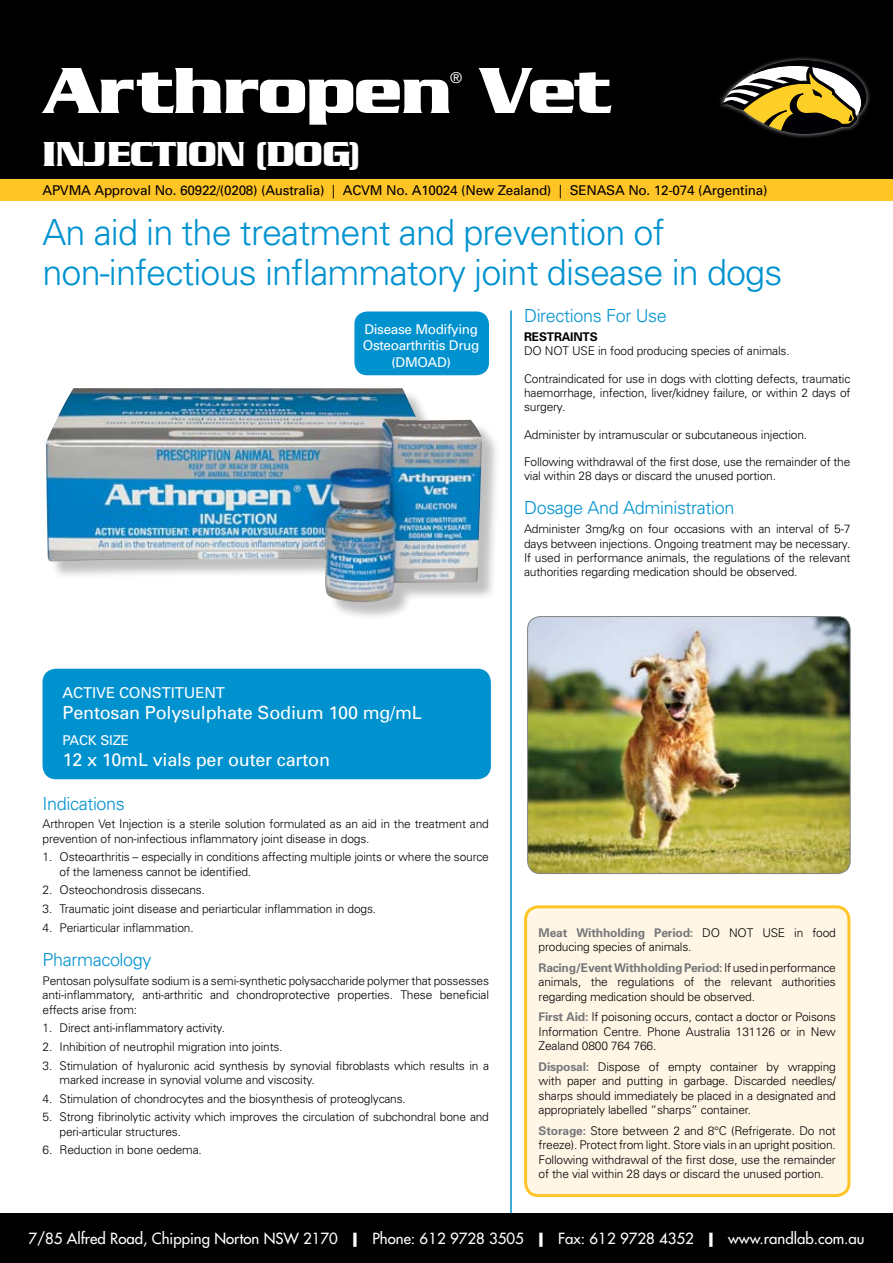
<style>
.page{position:relative;width:893px;height:1263px;background:#fff}
.page>*{position:absolute;margin:0;border:0;box-sizing:border-box;transform-origin:0 0}
.t1{font:67.5px "Serpentine Bold DTC";letter-spacing:-.025em;color:#fff}
.t2{font:300 36px/40.5px "Univers";letter-spacing:-.025em;color:#0092cf}
.t3{font:36px "Serpentine Bold DTC";letter-spacing:-.025em;color:#fff}
.t4{font:300 18px "Univers";letter-spacing:-.02em;color:#0092cf}
.t5{font:18px "Univers";letter-spacing:-.01em;color:#fff}
.t6{font:15.15px "Helvetica Neue";color:#fff}
.t7{font:15px "Futura";color:#fff}
.t8{font:15px "Univers";letter-spacing:-.01em;color:#fff}
.t9{font:13.5px "Univers";letter-spacing:-.02em;color:#000}
.t10{font:13.5px/16.5px "Univers";letter-spacing:-.025em;color:#fff;text-align:center}
.t11{font:300 12px/14.4px "Univers";letter-spacing:-.015em;color:#000;text-align:justify}
.t12{font:700 12px "Univers";letter-spacing:-.015em;color:#000}
.s1{font-weight:700;color:#77787b}
.s2{font-weight:700}
</style>
<div class="page">
<div style="left:0;top:1212px;width:893px;height:51px;background:#010101"></div>
<div style="left:0;top:0;width:893px;height:201px;background:#000"></div>
<div style="left:0;top:179px;width:893px;height:22px;background:#ffc425"></div>
<hr style="left:510px;top:310px;width:2px;height:902px;background:#0092cf">
<div style="left:526px;top:907px;width:323px;height:288px;background:#fff6e6;border-radius:13px"></div>
<div style="left:524px;top:905px;width:326px;height:292px;border:3px solid #ffc425;border-radius:13px"></div>
<div style="left:48px;top:390px;width:464px;height:247px;background:#000;opacity:.25"></div>
<img style="left:46px;top:388px;width:436px;height:214px">
<img style="left:528px;top:616px;width:322px;height:257px">
<div style="left:527px;top:616px;width:323px;height:258px;border:1px solid #808285;border-radius:13px"></div>
<div style="left:43px;top:669px;width:447px;height:109px;background:#0092cf;border-radius:13px"></div>
<div style="left:43px;top:669px;width:448px;height:110px;border:2px solid #0092cf;border-radius:13px"></div>
<div style="left:354px;top:311px;width:135px;height:64px;background:#0092cf;border-radius:13px"></div>
<div style="left:718px;top:56px;width:153px;height:82px;background:#fff;opacity:.6"></div>
<svg style="left:718px;top:56px;width:149px;height:78px"></svg>
<h1 class="t1" style="left:43px;top:54px;width:570px">Arthropen Vet</h1>
<p class="t6" style="left:450px;top:69px;width:14px">®</p>
<h2 class="t3" style="left:43px;top:134px;width:321px">INJeCtION (DOG)</h2>
<p class="t9" style="left:43px;top:183px;width:726px">APVMA Approval No. 60922/(0208) (Australia) | ACVM No. A10024 (New Zealand) | SENASA No. 12-074 (Argentina)</p>
<h2 class="t2" style="left:43px;top:212px;width:741px">An aid in the treatment and prevention of non-infectious inflammatory joint disease in dogs</h2>
<p class="t10" style="left:363px;top:321px;width:118px">Disease Modifying<br>Osteoarthritis Drug (DMOAD)</p>
<h3 class="t4" style="left:524px;top:305px;width:144px">Directions For Use</h3>
<p class="t12" style="left:524px;top:329px;width:75px">RESTRAINTS</p>
<p class="t11" style="left:524px;top:344px;width:267px">DO NOT USE in food producing species of animals.</p>
<p class="t11" style="left:524px;top:371px;width:328px">Contraindicated for use in dogs with clotting defects, traumatic haemorrhage, infection, liver/kidney failure, or within 2 days of surgery.</p>
<p class="t11" style="left:524px;top:427px;width:285px">Administer by intramuscular or subcutaneous injection.</p>
<p class="t11" style="left:524px;top:454px;width:328px">Following withdrawal of the first dose, use the remainder of the vial within 28 days or discard the unused portion.</p>
<h3 class="t4" style="left:524px;top:497px;width:212px">Dosage And Administration</h3>
<p class="t11" style="left:524px;top:522px;width:328px">Administer 3mg/kg on four occasions with an interval of 5-7 days between injections. Ongoing treatment may be necessary.<br>If used in performance animals, the regulations of the relevant authorities regarding medication should be observed.</p>
<p class="t8" style="left:63px;top:684px;width:164px">ACTIVE CONSTITUENT</p>
<h3 class="t5" style="left:63px;top:702px;width:361px">Pentosan Polysulphate Sodium 100 mg/mL</h3>
<p class="t10" style="left:63px;top:732px;width:68px">PACK SIZE</p>
<h3 class="t5" style="left:63px;top:749px;width:269px">12 x 10mL vials per outer carton</h3>
<h3 class="t4" style="left:43px;top:792px;width:84px">Indications</h3>
<p class="t11" style="left:43px;top:817px;width:448px">Arthropen Vet Injection is a sterile solution formulated as an aid in the treatment and prevention of non-infectious inflammatory joint disease in dogs.</p>
<p class="t11" style="left:60px;top:850px;width:431px;text-indent:-17px">1. Osteoarthritis – especially in conditions affecting multiple joints or where the source of the lameness cannot be identified.</p>
<p class="t11" style="left:43px;top:883px;width:164px">2. Osteochondrosis dissecans.</p>
<p class="t11" style="left:43px;top:902px;width:335px">3. Traumatic joint disease and periarticular inflammation in dogs.</p>
<p class="t11" style="left:43px;top:920px;width:153px">4. Periarticular inflammation.</p>
<h3 class="t4" style="left:43px;top:949px;width:111px">Pharmacology</h3>
<p class="t11" style="left:43px;top:973px;width:448px">Pentosan polysulfate sodium is a semi-synthetic polysaccharide polymer that possesses anti-inflammatory, anti-arthritic and chondroprotective properties. These beneficial effects arise from:</p>
<p class="t11" style="left:43px;top:1021px;width:184px">1. Direct anti-inflammatory activity.</p>
<p class="t11" style="left:43px;top:1039px;width:242px">2. Inhibition of neutrophil migration into joints.</p>
<p class="t11" style="left:60px;top:1058px;width:431px;text-indent:-17px">3. Stimulation of hyaluronic acid synthesis by synovial fibroblasts which results in a marked increase in synovial volume and viscosity.</p>
<p class="t11" style="left:43px;top:1091px;width:365px">4. Stimulation of chondrocytes and the biosynthesis of proteoglycans.</p>
<p class="t11" style="left:60px;top:1110px;width:431px;text-indent:-17px">5. Strong fibrinolytic activity which improves the circulation of subchondral bone and peri-articular structures.</p>
<p class="t11" style="left:43px;top:1143px;width:161px">6. Reduction in bone oedema.</p>
<p class="t11" style="left:539px;top:925px;width:299px"><span class="s1">Meat Withholding Period:</span> DO NOT USE in food producing species of animals.</p>
<p class="t11" style="left:539px;top:960px;width:299px"><span class="s1">Racing/Event Withholding Period:</span> If used in performance animals, the regulations of the relevant authorities regarding medication should be observed.</p>
<p class="t11" style="left:539px;top:1010px;width:299px"><span class="s1">First Aid:</span> If poisoning occurs, contact a doctor or Poisons Information Centre. Phone Australia 131126 or in New Zealand 0800 764 766.</p>
<p class="t11" style="left:539px;top:1059px;width:299px"><span class="s1">Disposal:</span> Dispose of empty container by wrapping with paper and putting in garbage. Discarded needles/ sharps should immediately be placed in a designated and appropriately labelled “sharps” container.</p>
<p class="t11" style="left:539px;top:1123px;width:299px"><span class="s1">Storage:</span> Store between 2 and 8°C (Refrigerate. Do not freeze). Protect from light. Store vials in an upright position.<br>Following withdrawal of the first dose, use the remainder of the vial within 28 days or discard the unused portion.</p>
<p class="t7" style="left:28px;top:1229px;width:838px">7/85 Alfred Road, Chipping Norton NSW 2170 <span class="s2">|</span> Phone: 612 9728 3505 <span class="s2">|</span> Fax: 612 9728 4352 <span class="s2">|</span> www.randlab.com.au</p>
</div>
